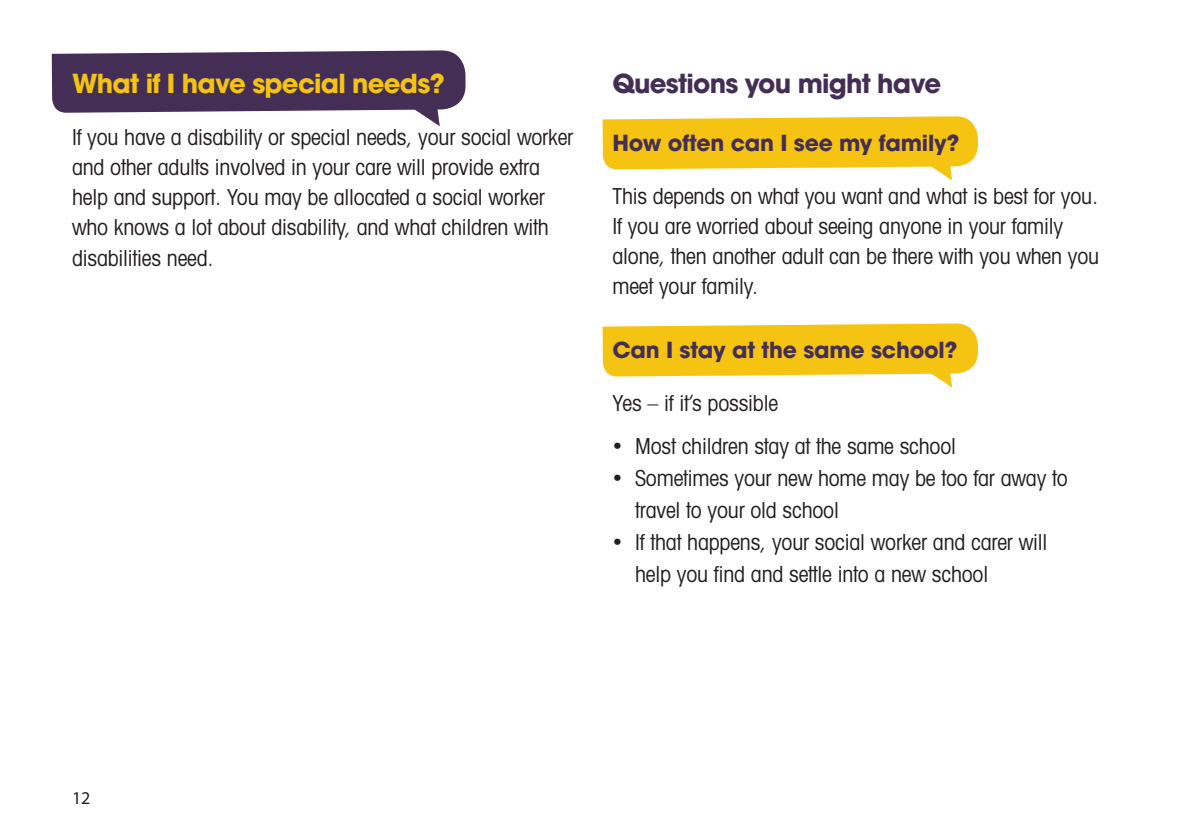
<style>
.page{position:relative;width:1191px;height:840px;background:#fff}
.page>*{position:absolute;margin:0;border:0;box-sizing:border-box;transform-origin:0 0}
.t1{font:700 26px "Avant Garde";letter-spacing:-.03em;color:#f5c412}
.t2{font:700 26px "Avant Garde";letter-spacing:-.03em;color:#442e55}
.t3{font:condensed 22px/30px "Avant Garde";letter-spacing:-.01em;color:#231f20}
.t4{font:700 22px "Avant Garde";letter-spacing:-.01em;color:#442e55}
.t5{font:18px "Myriad";color:#231f20}
</style>
<div class="page">
<svg style="left:52px;top:50px;width:414px;height:76px"></svg>
<svg style="left:602px;top:116px;width:376px;height:64px"></svg>
<svg style="left:602px;top:323px;width:376px;height:64px"></svg>
<p class="t1" style="left:72px;top:66px;width:374px">What if I have special needs?</p>
<p class="t3" style="left:72px;top:122px;width:503px">If you have a disability or special needs, your social worker and other adults involved in your care will provide extra help and support. You may be allocated a social worker who knows a lot about disability, and what children with disabilities need.</p>
<p class="t2" style="left:612px;top:66px;width:330px">Questions you might have</p>
<p class="t4" style="left:612px;top:129px;width:348px">How often can I see my family?</p>
<p class="t3" style="left:612px;top:180px;width:488px">This depends on what you want and what is best for you.<br>If you are worried about seeing anyone in your family alone, then another adult can be there with you when you meet your family.</p>
<p class="t4" style="left:612px;top:335px;width:347px">Can I stay at the same school?</p>
<p class="t3" style="left:612px;top:387px;width:167px">Yes – if it’s possible</p>
<p class="t3" style="left:612px;top:430px;width:345px">• Most children stay at the same school</p>
<p class="t3" style="left:635px;top:461px;width:434px;line-height:32px;text-indent:-23px">• Sometimes your new home may be too far away to travel to your old school</p>
<p class="t3" style="left:635px;top:525px;width:414px;line-height:32px;text-indent:-23px">• If that happens, your social worker and carer will help you find and settle into a new school</p>
<p class="t5" style="left:72px;top:788px;width:20px">12</p>
</div>
